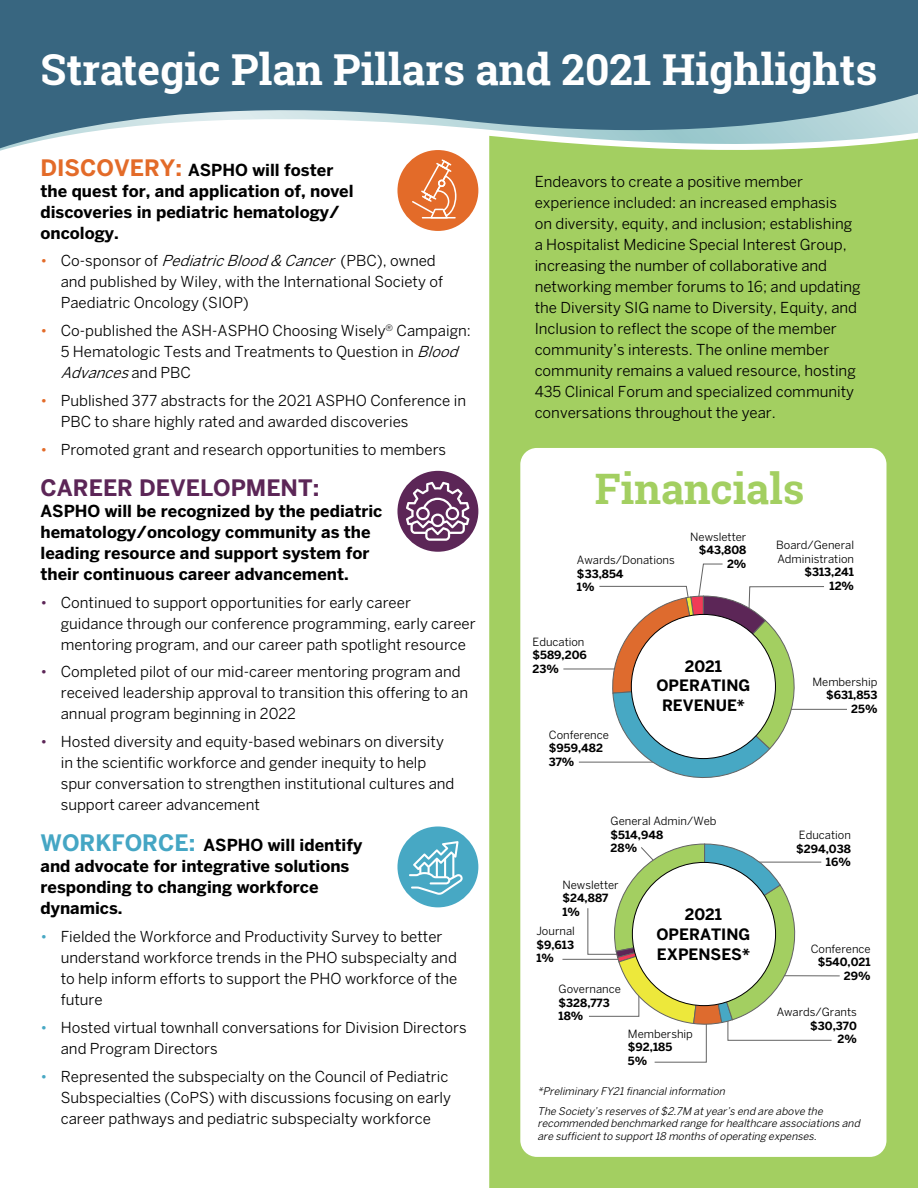
<style>
.page{position:relative;width:918px;height:1188px;background:#fff}
.page>*{position:absolute;margin:0;border:0;box-sizing:border-box;transform-origin:0 0}
.t1{font:700 42.6px "Roboto Slab";color:#fff}
.t2{font:700 42px "Roboto Slab";color:#a3cf61}
.t3{font:700 22.5px "Benton Sans";color:#5c2657}
.t4{font:700 16.5px/21px "Benton Sans";color:#000}
.t5{font:700 15.6px/19.8px "Benton Sans";color:#000;text-align:center}
.t6{font:15px/21px "Benton Sans";color:#000}
.t7{font:11.25px/13.5px "Benton Sans";color:#000}
.t8{font:700 11.25px/13.5px "Benton Sans";color:#000}
.t9{font:italic 10.5px/19.4px "Benton Sans";color:#000}
.s1{font-size:22.5px;color:#e36b29}
.s2{color:#e36b29}
.s3{font-style:italic}
.s4{color:#5c2657}
.s5{font-size:22.5px;color:#45a6c4}
.s6{color:#47a8c4}
</style>
<div class="page">
<div style="left:489px;top:159px;width:429px;height:1029px;background:#a3cf61"></div>
<div style="left:519px;top:446px;width:369px;height:712px;background:#fff;border-radius:18px"></div>
<div style="left:517px;top:445px;width:373px;height:715px;border:3px solid #a3cf61;border-radius:18px"></div>
<div style="left:397px;top:150px;width:81px;height:81px;background:#e36b29;border-radius:50%"></div>
<svg style="left:412px;top:159px;width:44px;height:59px"></svg>
<hr style="left:422px;top:217px;width:34px;height:2px;background:#fff">
<div style="left:397px;top:471px;width:81px;height:81px;background:#5c2657;border-radius:50%"></div>
<svg style="left:406px;top:482px;width:64px;height:59px"></svg>
<div style="left:397px;top:826px;width:81px;height:81px;background:#47a8c4;border-radius:50%"></div>
<svg style="left:409px;top:841px;width:54px;height:54px"></svg>
<svg style="left:0;top:0;width:918px;height:159px;background:#5e8595"></svg>
<hr style="left:579px;top:762px;width:92px;height:1px;background:#636363">
<hr style="left:563px;top:669px;width:82px;height:1px;background:#636363">
<hr style="left:766px;top:709px;width:81px;height:1px;background:#636363">
<svg style="left:599px;top:564px;width:225px;height:214px"></svg>
<div style="left:631px;top:614px;width:144px;height:145px;background:#fff;border-radius:50%"></div>
<hr style="left:779px;top:975px;width:61px;height:1px;background:#636363">
<hr style="left:562px;top:959px;width:73px;height:1px;background:#636363">
<svg style="left:587px;top:844px;width:245px;height:219px"></svg>
<div style="left:632px;top:862px;width:144px;height:144px;background:#fff;border-radius:50%"></div>
<h1 class="t1" style="left:40px;top:41px;width:838px">Strategic Plan Pillars and 2021 Highlights</h1>
<p class="t4" style="left:40px;top:159px;width:315px"><span class="s1">DISCOVERY:</span> ASPHO will foster the quest for, and application of, novel discoveries in pediatric hematology/ oncology.</p>
<p class="t6" style="left:61px;top:250px;width:384px;text-indent:-20px"><span class="s2">•</span> Co-sponsor of <span class="s3">PediatricBlood&amp; Cancer</span> (PBC), owned and published by Wiley, with the International Society of<br>Paediatric Oncology (SIOP)</p>
<p class="t6" style="left:61px;top:320px;width:412px;text-indent:-20px"><span class="s2">•</span> Co-published the ASH-ASPHO Choosing Wisely<sup>®</sup> Campaign:<br>5 Hematologic Tests and Treatments to Question in <span class="s3">Blood<br>Advances</span>a n d P B C</p>
<p class="t6" style="left:61px;top:390px;width:407px;text-indent:-20px"><span class="s2">•</span> Published 377 abstracts for the 2021 ASPHO Conference in<br>PBC to share highly rated and awarded discoveries</p>
<p class="t6" style="left:40px;top:439px;width:407px"><span class="s2">•</span> Promoted grant and research opportunities to members</p>
<h3 class="t3" style="left:40px;top:474px;width:280px">CAREER DEVELOPMENT:</h3>
<p class="t4" style="left:40px;top:500px;width:343px">ASPHO will be recognized by the pediatric hematology/oncology community as the leading resource and support system for their continuous career advancement.</p>
<p class="t6" style="left:61px;top:592px;width:416px;text-indent:-20px"><span class="s4">•</span> Continued to support opportunities for early career guidance through our conference programming, early career mentoring program, and our career path spotlight resource</p>
<p class="t6" style="left:61px;top:661px;width:409px;text-indent:-20px"><span class="s4">•</span> Completed pilot of our mid-career mentoring program and received leadership approval to transition this offering to an annual program beginning in 2022</p>
<p class="t6" style="left:61px;top:731px;width:395px;text-indent:-20px"><span class="s4">•</span> Hosted diversity and equity-based webinars on diversity in the scientific workforce and gender inequity to help spur conversation to strengthen institutional cultures and support career advancement</p>
<p class="t4" style="left:40px;top:835px;width:323px"><span class="s5">WORKFORCE:</span> ASPHO will identify and advocate for integrative solutions responding to changing workforce dynamics.</p>
<p class="t6" style="left:61px;top:926px;width:398px;text-indent:-20px"><span class="s6">•</span> Fielded the Workforce and Productivity Survey to better understand workforce trends in the PHO subspecialty and to help inform efforts to support the PHO workforce of the future</p>
<p class="t6" style="left:61px;top:1017px;width:407px;text-indent:-20px"><span class="s6">•</span> Hosted virtual townhall conversations for Division Directors and Program Directors</p>
<p class="t6" style="left:61px;top:1066px;width:392px;text-indent:-20px"><span class="s6">•</span> Represented the subspecialty on the Council of Pediatric<br>Subspecialties (CoPS) with discussions focusing on early career pathways and pediatric subspecialty workforce</p>
<p class="t6" style="left:535px;top:171px;width:327px">Endeavors to create a positive member experience included: an increased emphasis<br>on diversity, equity, and inclusion; establishing a Hospitalist Medicine Special Interest Group, increasing the number of collaborative and networking member forums to 16; and updating the Diversity SIG name to Diversity, Equity, and Inclusion to reflect the scope of the member community’s interests. The online member community remains a valued resource, hosting 435 Clinical Forum and specialized community conversations throughout the year.</p>
<h2 class="t2" style="left:595px;top:460px;width:211px">Financials</h2>
<p class="t7" style="left:577px;top:554px;width:99px">Awards/Donations</p>
<p class="t8" style="left:577px;top:567px;width:48px">$33,854<br>1%</p>
<p class="t7" style="left:690px;top:530px;width:58px">Newsletter</p>
<p class="t8" style="left:699px;top:543px;width:49px;text-align:right">$43,808<br>2%</p>
<p class="t7" style="left:533px;top:635px;width:53px">Education</p>
<p class="t8" style="left:533px;top:648px;width:56px">$589,206<br>23%</p>
<p class="t7" style="left:549px;top:728px;width:61px">Conference</p>
<p class="t8" style="left:549px;top:741px;width:56px">$959,482<br>37%</p>
<p class="t5" style="left:656px;top:656px;width:95px">2021<br>OPERATING<br>REVENUE*</p>
<p class="t7" style="left:611px;top:814px;width:107px">General Admin/Web</p>
<p class="t8" style="left:611px;top:828px;width:54px">$514,948<br>28%</p>
<p class="t7" style="left:562px;top:878px;width:58px">Newsletter</p>
<p class="t8" style="left:562px;top:891px;width:47px">$24,887<br>1%</p>
<p class="t7" style="left:536px;top:924px;width:40px">Journal</p>
<p class="t8" style="left:536px;top:938px;width:39px">$9,613<br>1%</p>
<p class="t7" style="left:559px;top:982px;width:64px">Governance</p>
<p class="t8" style="left:559px;top:996px;width:53px">$328,773<br>18%</p>
<p class="t5" style="left:656px;top:905px;width:95px">2021<br>OPERATING<br>EXPENSES*</p>
<p class="t7" style="left:628px;top:1027px;width:67px">Membership</p>
<p class="t8" style="left:628px;top:1040px;width:46px">$92,185<br>5%</p>
<p class="t7" style="left:776px;top:538px;width:79px">Board/General<br>Administration</p>
<p class="t8" style="left:804px;top:565px;width:51px;text-align:right">$313,241<br>12%</p>
<p class="t7" style="left:812px;top:675px;width:67px">Membership</p>
<p class="t8" style="left:826px;top:688px;width:53px;text-align:right">$631,853<br>25%</p>
<p class="t7" style="left:799px;top:828px;width:53px">Education</p>
<p class="t8" style="left:796px;top:842px;width:56px;text-align:right">$294,038<br>16%</p>
<p class="t7" style="left:811px;top:942px;width:61px">Conference</p>
<p class="t8" style="left:818px;top:955px;width:55px;text-align:right">$540,021<br>29%</p>
<p class="t7" style="left:777px;top:1005px;width:82px">Awards/Grants</p>
<p class="t8" style="left:810px;top:1019px;width:48px;text-align:right">$30,370<br>2%</p>
<p class="t9" style="left:538px;top:1082px;width:289px">*Preliminary FY21financialinformation<br>The Society’s reserves of$2.7M atyear’s end are above the</p>
<p class="t9" style="left:538px;top:1117px;width:326px;line-height:12.6px">recommended benchmarked range forhealthcare associations and are sufficientto support18 months ofoperating expenses.</p>
</div>
